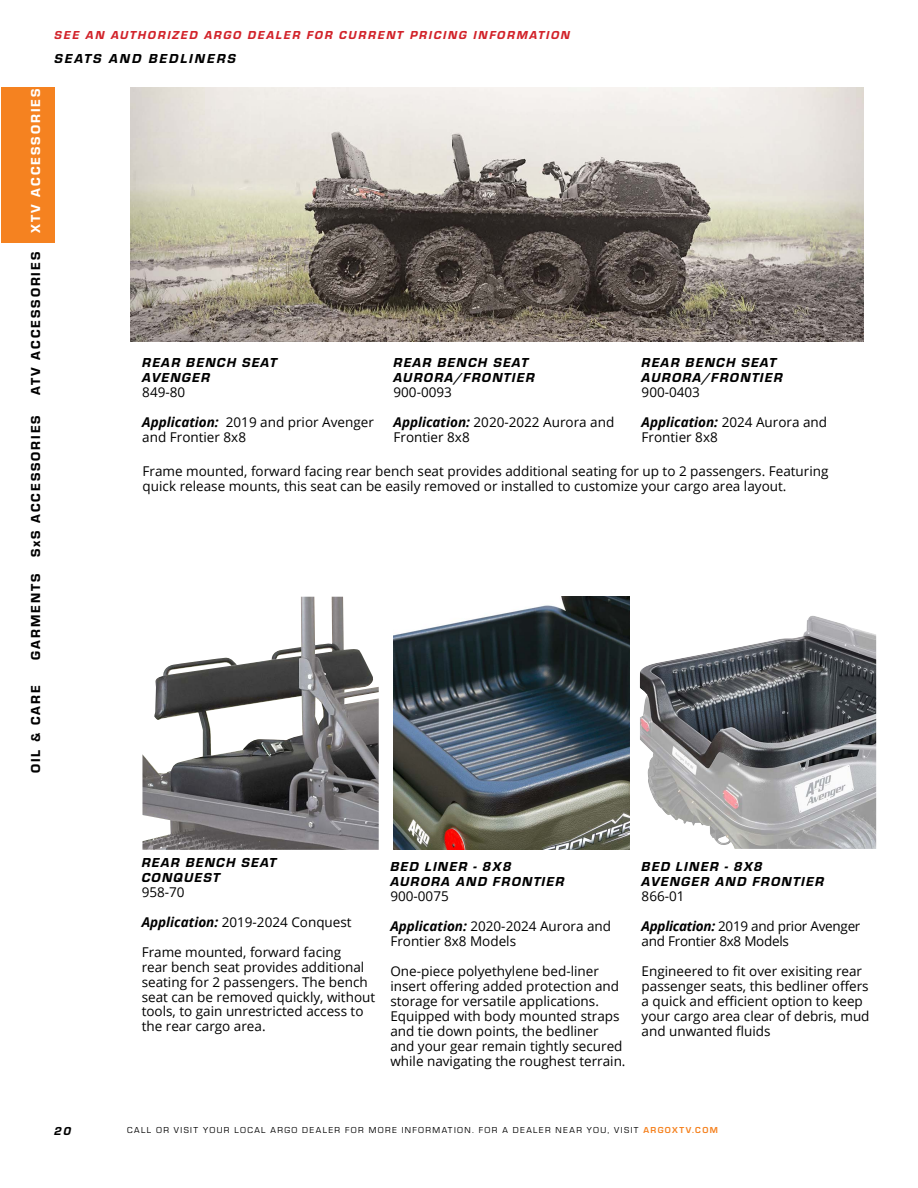
<style>
.page{position:relative;width:918px;height:1188px;background:#fff}
.page>*{position:absolute;margin:0;border:0;box-sizing:border-box;transform-origin:0 0}
.t1{font:13.5px/15px "Open Sans";color:#000}
.t2{font:13.5px/15px "Eurostile Hea Ita";letter-spacing:.1em;color:#000}
.t3{font:13.5px/15px "Open Sans";letter-spacing:-.02em;color:#000}
.t4{font:13.5px "Eurostile Hea";letter-spacing:.15em;color:#000}
.t5{font:13.5px "Eurostile Hea Ita";letter-spacing:.15em;color:#000}
.t6{font:13.5px "Eurostile Hea";letter-spacing:.15em;color:#fff}
.t7{font:12px "Eurostile Hea Ita";letter-spacing:.15em;color:#d2232a}
.t8{font:12px "Eurostile Hea Ita";color:#000}
.t9{font:9px "Eurostile";letter-spacing:.15em;color:#000}
.s1{font-weight:700;font-style:italic}
.s2{font-weight:700;color:#f58220}
</style>
<div class="page">
<img style="left:130px;top:88px;width:734px;height:253px">
<img style="left:640px;top:616px;width:236px;height:233px">
<img style="left:394px;top:597px;width:236px;height:252px">
<div style="left:1px;top:87px;width:54px;height:156px;background:#f58220"></div>
<img style="left:142px;top:597px;width:237px;height:253px">
<p class="t6" style="left:26px;top:233px;width:146px;rotate:-90deg">XTV ACCESSORIES</p>
<p class="t4" style="left:26px;top:395px;width:145px;rotate:-90deg">ATV ACCESSORIES</p>
<p class="t4" style="left:26px;top:660px;width:246px;rotate:-90deg">GARMENTS SxS ACCESSORIES</p>
<p class="t4" style="left:26px;top:773px;width:89px;rotate:-90deg">OIL &amp; CARE</p>
<p class="t7" style="left:55px;top:26px;width:517px">SEE AN AUTHORIZED ARGO DEALER FOR CURRENT PRICING INFORMATION</p>
<p class="t5" style="left:55px;top:49px;width:183px">SEATS AND BEDLINERS</p>
<p class="t2" style="left:394px;top:354px;width:143px">REAR BENCH SEAT<br>AURORA/FRONTIER</p>
<p class="t1" style="left:394px;top:384px;width:60px">900-0093</p>
<p class="t1" style="left:394px;top:414px;width:222px"><span class="s1">Application:</span> 2020-2022 Aurora and<br>Frontier 8x8</p>
<p class="t2" style="left:142px;top:354px;width:136px">REAR BENCH SEAT<br>AVENGER</p>
<p class="t1" style="left:142px;top:384px;width:44px">849-80</p>
<p class="t1" style="left:142px;top:414px;width:233px"><span class="s1">Application:</span> 2019 and prior Avenger and Frontier 8x8</p>
<p class="t2" style="left:642px;top:354px;width:143px">REAR BENCH SEAT<br>AURORA/FRONTIER</p>
<p class="t1" style="left:642px;top:384px;width:60px">900-0403</p>
<p class="t1" style="left:642px;top:414px;width:187px"><span class="s1">Application:</span> 2024 Aurora and<br>Frontier 8x8</p>
<p class="t1" style="left:143px;top:463px;width:687px">Frame mounted, forward facing rear bench seat provides additional seating for up to 2 passengers. Featuring quick release mounts, this seat can be easily removed or installed to customize your cargo area layout.</p>
<p class="t8" style="left:54px;top:1123px;width:19px">20</p>
<p class="t2" style="left:142px;top:854px;width:136px">REAR BENCH SEAT<br>CONQUEST</p>
<p class="t1" style="left:142px;top:884px;width:44px">958-70</p>
<p class="t1" style="left:142px;top:914px;width:211px"><span class="s1">Application:</span> 2019-2024 Conquest</p>
<p class="t1" style="left:142px;top:944px;width:235px">Frame mounted, forward facing<br>rear bench seat provides additional seating for 2 passengers. The bench seat can be removed quickly, without tools, to gain unrestricted access to the rear cargo area.</p>
<p class="t2" style="left:390px;top:858px;width:176px">BED LINER - 8X8<br>AURORA AND FRONTIER</p>
<p class="t1" style="left:390px;top:888px;width:60px">900-0075</p>
<p class="t1" style="left:390px;top:918px;width:222px"><span class="s1">Application:</span> 2020-2024 Aurora and<br>Frontier 8x8 Models</p>
<p class="t1" style="left:390px;top:963px;width:237px">One-piece polyethylene bed-liner insert offering added protection and storage for versatile applications.<br>Equipped with body mounted straps and tie down points, the bedliner and your gear remain tightly secured while navigating the roughest terrain.</p>
<p class="t2" style="left:642px;top:858px;width:184px">BED LINER - 8X8<br>AVENGER AND FRONTIER</p>
<p class="t1" style="left:642px;top:888px;width:44px">866-01</p>
<p class="t3" style="left:642px;top:918px;width:220px"><span class="s1">Application:</span> 2019 and prior Avenger and Frontier 8x8 Models</p>
<p class="t1" style="left:642px;top:963px;width:229px">Engineered to fit over exisiting rear passenger seats, this bedliner offers a quick and efficient option to keep your cargo area clear of debris, mud and unwanted fluids</p>
<p class="t9" style="left:127px;top:1124px;width:592px">CALL OR VISIT YOUR LOCAL ARGO DEALER FOR MORE INFORMATION. FOR A DEALER NEAR YOU, VISIT <span class="s2">ARGOXTV.COM</span></p>
</div>
